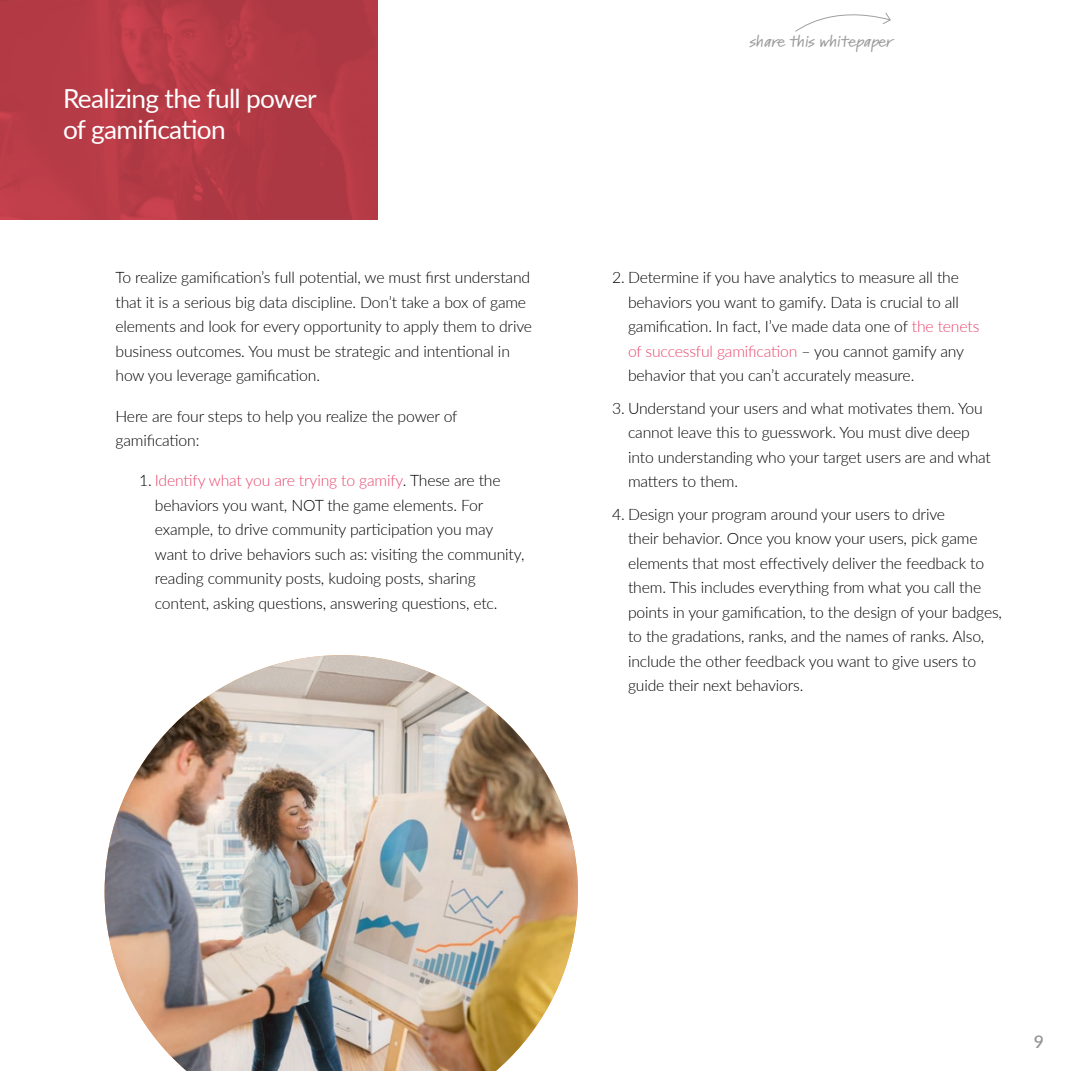
<style>
.page{position:relative;width:1071px;height:1071px;background:#fff}
.page>*{position:absolute;margin:0;border:0;box-sizing:border-box;transform-origin:0 0}
.t1{font:26.25px/31.5px "Lato";letter-spacing:-.025em;color:#fff}
.t2{font:600 17.5px "Lato";color:#939598}
.t3{font:300 15.75px/24.5px "Lato";letter-spacing:-.01em;color:#000}
.t4{font:600 expanded 14px "Kremlin Pro";letter-spacing:-.01em;color:#9d9d9d}
.s1{color:#e8466d}
</style>
<div class="page">
<svg style="left:795px;top:13px;width:96px;height:19px"></svg>
<img style="left:0;top:0;width:378px;height:219px">
<img style="left:105px;top:655px;width:473px;height:416px">
<h1 class="t1" style="left:63px;top:82px;width:255px">Realizing the full power of gamification</h1>
<p class="t3" style="left:116px;top:265px;width:418px">To realize gamification’s full potential, we must first understand that it is a serious big data discipline. Don’t take a box of game elements and look for every opportunity to apply them to drive business outcomes. You must be strategic and intentional in how you leverage gamification.</p>
<p class="t3" style="left:116px;top:403px;width:344px">Here are four steps to help you realize the power of gamification:</p>
<p class="t3" style="left:155px;top:468px;width:371px;text-indent:-16px">1. <span class="s1">Identify what you are trying to gamify</span>. These are the behaviors you want, NOT the game elements. For example, to drive community participation you may want to drive behaviors such as: visiting the community, reading community posts, kudoing posts, sharing content, asking questions, answering questions, etc.</p>
<p class="t4" style="left:750px;top:31px;width:144px">share this whitepaper</p>
<p class="t3" style="left:628px;top:265px;width:353px;text-indent:-16px">2. Determine if you have analytics to measure all the behaviors you want to gamify. Data is crucial to all gamification. In fact, I’ve made data one of <span class="s1">the tenets of successful gamification</span> – you cannot gamify any behavior that you can’t accurately measure.</p>
<p class="t3" style="left:628px;top:395px;width:364px;text-indent:-16px">3. Understand your users and what motivates them. You cannot leave this to guesswork. You must dive deep into understanding who your target users are and what matters to them.</p>
<p class="t3" style="left:628px;top:501px;width:376px;text-indent:-16px">4. Design your program around your users to drive<br>their behavior. Once you know your users, pick game elements that most effectively deliver the feedback to them. This includes everything from what you call the points in your gamification, to the design of your badges, to the gradations, ranks, and the names of ranks. Also, include the other feedback you want to give users to guide their next behaviors.</p>
<p class="t2" style="left:1034px;top:1029px;width:12px">9</p>
</div>
